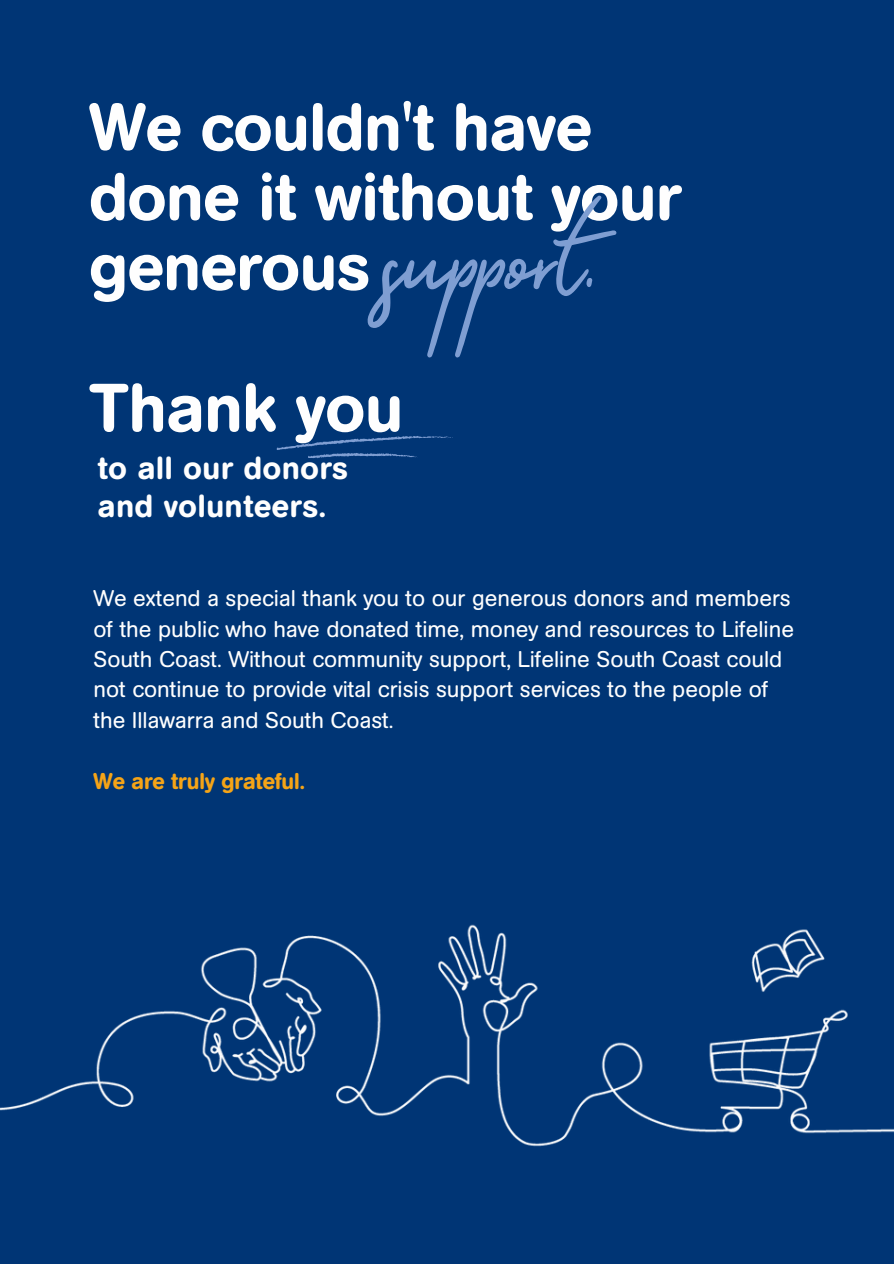
<style>
.page{position:relative;width:894px;height:1264px;background:#fff}
.page>*{position:absolute;margin:0;border:0;box-sizing:border-box;transform-origin:0 0}
.t1{font:142.5px "Suluscript";color:#7f9ed2}
.t2{font:500 67.5px "AG Book Rounded BQ";color:#fefefe}
.t3{font:500 66px/69.8px "AG Book Rounded BQ";color:#fefefe}
.t4{font:500 31.5px/38.2px "AG Book Rounded BQ";letter-spacing:.025em;color:#fefefe}
.t5{font:22.5px/30.3px "AG Book Rounded BQ";color:#fefefe}
.t6{font:500 22.5px "AG Book Rounded BQ";color:#f5a417}
</style>
<div class="page">
<div style="left:0;top:0;width:893px;height:1263px;background:#003575"></div>
<svg style="left:276px;top:436px;width:177px;height:23px"></svg>
<img style="left:0;top:924px;width:893px;height:223px">
<p class="t3" style="left:89px;top:92px;width:593px">We couldn't have done it without your generous</p>
<h4 class="t1" style="left:384px;top:156px;width:213px">support.</h4>
<h2 class="t2" style="left:89px;top:368px;width:315px">Thank you</h2>
<h1 class="t4" style="left:98px;top:448px;width:251px">to all our donors and volunteers.</h1>
<p class="t5" style="left:93px;top:583px;width:702px">We extend a special thank you to our generous donors and members of the public who have donated time, money and resources to Lifeline South Coast. Without community support, Lifeline South Coast could not continue to provide vital crisis support services to the people of the Illawarra and South Coast.</p>
<h3 class="t6" style="left:93px;top:767px;width:213px">We are truly grateful.</h3>
</div>
